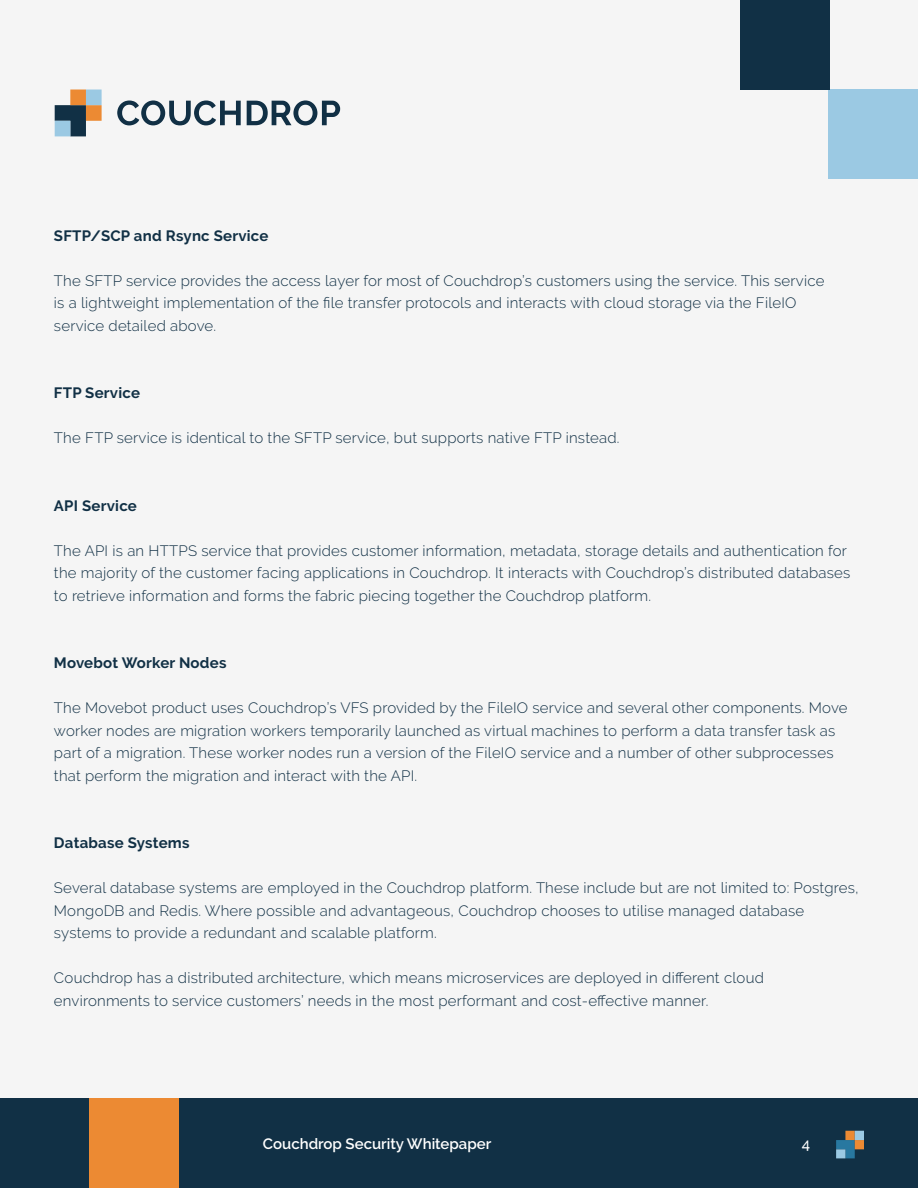
<style>
.page{position:relative;width:918px;height:1188px;background:#f5f5f5}
.page>*{position:absolute;margin:0;border:0;box-sizing:border-box;transform-origin:0 0}
.t1{font:300 15px/22.5px "Raleway";letter-spacing:.015em;color:#113045}
.t2{font:700 15px "Raleway";letter-spacing:.015em;color:#113045}
.t3{font:600 15px "Raleway";color:#fff}
.t4{font:500 15px "Raleway";color:#fff}
</style>
<div class="page">
<div style="left:0;top:1098px;width:918px;height:90px;background:#113045"></div>
<div style="left:89px;top:1098px;width:89px;height:90px;background:#ec8a33"></div>
<svg style="left:836px;top:1131px;width:28px;height:27px"></svg>
<svg style="left:117px;top:100px;width:124px;height:25px"></svg>
<svg style="left:247px;top:100px;width:93px;height:25px"></svg>
<svg style="left:55px;top:90px;width:47px;height:46px"></svg>
<div style="left:829px;top:89px;width:89px;height:90px;background:#9bc9e3"></div>
<div style="left:740px;top:0;width:89px;height:90px;background:#113045"></div>
<p class="t2" style="left:54px;top:227px;width:216px">SFTP/SCP and Rsync Service</p>
<p class="t1" style="left:54px;top:269px;width:772px">The SFTP service provides the access layer for most of Couchdrop’s customers using the service. This service is a lightweight implementation of the file transfer protocols and interacts with cloud storage via the FileIO service detailed above.</p>
<p class="t2" style="left:54px;top:384px;width:88px">FTP Service</p>
<p class="t1" style="left:54px;top:427px;width:567px">The FTP service is identical to the SFTP service, but supports native FTP instead.</p>
<p class="t2" style="left:54px;top:497px;width:84px">API Service</p>
<p class="t1" style="left:54px;top:539px;width:798px">The API is an HTTPS service that provides customer information, metadata, storage details and authentication for the majority of the customer facing applications in Couchdrop. It interacts with Couchdrop’s distributed databases to retrieve information and forms the fabric piecing together the Couchdrop platform.</p>
<p class="t2" style="left:54px;top:654px;width:174px">Movebot Worker Nodes</p>
<p class="t1" style="left:54px;top:697px;width:795px">The Movebot product uses Couchdrop’s VFS provided by the FileIO service and several other components. Move worker nodes are migration workers temporarily launched as virtual machines to perform a data transfer task as part of a migration. These worker nodes run a version of the FileIO service and a number of other subprocesses that perform the migration and interact with the API.</p>
<p class="t2" style="left:54px;top:834px;width:137px">Database Systems</p>
<p class="t1" style="left:54px;top:877px;width:806px">Several database systems are employed in the Couchdrop platform. These include but are not limited to: Postgres,<br>MongoDB and Redis. Where possible and advantageous, Couchdrop chooses to utilise managed database systems to provide a redundant and scalable platform.</p>
<p class="t1" style="left:54px;top:967px;width:711px">Couchdrop has a distributed architecture, which means microservices are deployed in different cloud environments to service customers’ needs in the most performant and cost-effective manner.</p>
<p class="t3" style="left:263px;top:1135px;width:230px">Couchdrop Security Whitepaper</p>
<p class="t4" style="left:802px;top:1135px;width:10px">4</p>
</div>
